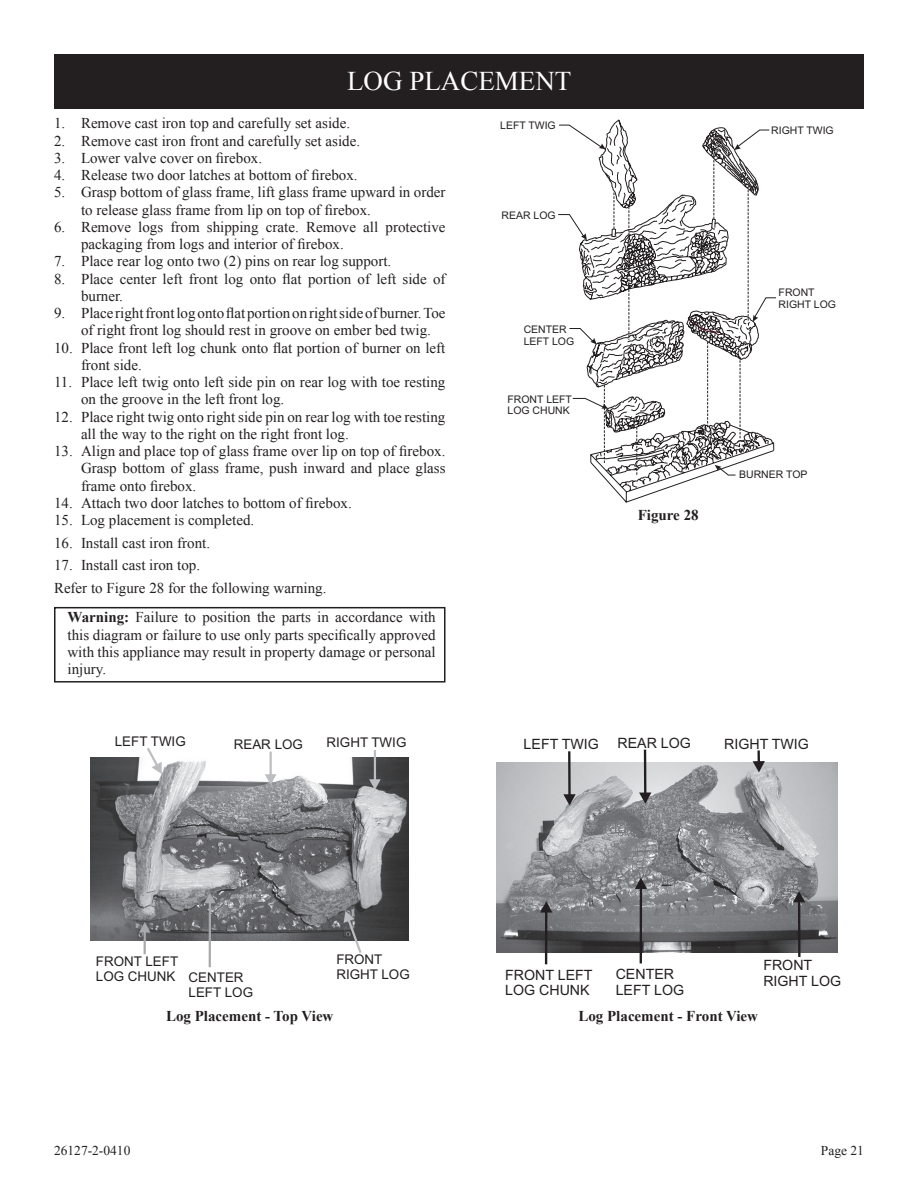
<style>
.page{position:relative;width:918px;height:1188px;background:#fff}
.page>*{position:absolute;margin:0;border:0;box-sizing:border-box;transform-origin:0 0}
.t1{font:27px "Times New Roman";color:#fff}
.t2{font:15px/17.2px "Times New Roman";color:#231f20}
.t3{font:700 15px "Times New Roman";color:#231f20}
.t4{font:14.25px/15.9px "Arial";color:#231f20}
.t5{font:13.5px "Times New Roman";color:#231f20}
.t6{font:13.35px/15px "Arial";color:#231f20}
.t7{font:10.5px/11.7px "Arial";color:#231f20}
.s1{font-weight:700}
</style>
<div class="page">
<div style="left:54px;top:607px;width:392px;height:76px;border:2px solid #231f20"></div>
<svg style="left:602px;top:476px;width:101px;height:26px"></svg>
<svg style="left:558px;top:120px;width:218px;height:356px"></svg>
<div style="left:54px;top:54px;width:810px;height:54px;background:#231f20"></div>
<img style="left:91px;top:758px;width:318px;height:183px">
<svg style="left:145px;top:748px;width:17px;height:26px"></svg>
<hr style="left:270px;top:752px;width:2px;height:23px;background:#bcbdc0">
<svg style="left:265px;top:774px;width:11px;height:11px"></svg>
<hr style="left:374px;top:750px;width:2px;height:30px;background:#bcbdc0">
<svg style="left:369px;top:779px;width:12px;height:11px"></svg>
<svg style="left:344px;top:911px;width:19px;height:42px"></svg>
<hr style="left:144px;top:932px;width:2px;height:22px;background:#a8a9ad">
<svg style="left:139px;top:922px;width:12px;height:11px"></svg>
<hr style="left:209px;top:902px;width:2px;height:65px;background:#a8a9ad">
<svg style="left:204px;top:893px;width:12px;height:10px"></svg>
<img style="left:496px;top:763px;width:341px;height:189px">
<hr style="left:545px;top:912px;width:2px;height:52px;background:#231f20">
<svg style="left:540px;top:901px;width:12px;height:12px"></svg>
<hr style="left:568px;top:751px;width:3px;height:44px;background:#231f20">
<svg style="left:563px;top:794px;width:13px;height:11px"></svg>
<hr style="left:644px;top:750px;width:2px;height:44px;background:#231f20">
<svg style="left:639px;top:793px;width:12px;height:11px"></svg>
<svg style="left:753px;top:750px;width:12px;height:22px"></svg>
<hr style="left:798px;top:901px;width:3px;height:56px;background:#231f20">
<svg style="left:793px;top:891px;width:12px;height:11px"></svg>
<hr style="left:640px;top:888px;width:2px;height:75px;background:#231f20">
<svg style="left:635px;top:878px;width:12px;height:11px"></svg>
<h1 class="t1" style="left:347px;top:63px;width:226px">LOG PLACEMENT</h1>
<p class="t2" style="left:54px;top:114px;width:298px">1. Remove cast iron top and carefully set aside.</p>
<p class="t2" style="left:54px;top:132px;width:308px">2. Remove cast iron front and carefully set aside.</p>
<p class="t2" style="left:54px;top:149px;width:210px">3. Lower valve cover on firebox.</p>
<p class="t2" style="left:54px;top:166px;width:305px">4. Release two door latches at bottom of firebox.</p>
<p class="t2" style="left:81px;top:183px;width:366px;text-indent:-27px">5. Grasp bottom of glass frame, lift glass frame upward in order to release glass frame from lip on top of firebox.</p>
<p class="t2" style="left:81px;top:218px;width:366px;text-indent:-27px">6. Remove logs from shipping crate. Remove all protective packaging from logs and interior of firebox.</p>
<p class="t2" style="left:54px;top:252px;width:339px">7. Place rear log onto two (2) pins on rear log support.</p>
<p class="t2" style="left:81px;top:270px;width:366px;text-indent:-27px">8. Place center left front log onto flat portion of left side of burner.</p>
<p class="t2" style="left:81px;top:304px;width:366px;text-indent:-27px">9. Place right front log onto flat portion on right side of burner. Toe of right front log should rest in groove on ember bed twig.</p>
<p class="t2" style="left:81px;top:339px;width:366px;text-indent:-27px">10. Place front left log chunk onto flat portion of burner on left front side.</p>
<p class="t2" style="left:81px;top:373px;width:366px;text-indent:-27px">11. Place left twig onto left side pin on rear log with toe resting on the groove in the left front log.</p>
<p class="t2" style="left:81px;top:408px;width:366px;text-indent:-27px">12. Place right twig onto right side pin on rear log with toe resting all the way to the right on the right front log.</p>
<p class="t2" style="left:81px;top:442px;width:366px;text-align:justify;text-indent:-27px">13. Align and place top of glass frame over lip on top of firebox.<br>Grasp bottom of glass frame, push inward and place glass frame onto firebox.</p>
<p class="t2" style="left:54px;top:494px;width:299px">14. Attach two door latches to bottom of firebox.</p>
<p class="t2" style="left:54px;top:511px;width:202px">15. Log placement is completed.</p>
<p class="t2" style="left:54px;top:534px;width:158px">16. Install cast iron front.</p>
<p class="t2" style="left:54px;top:554px;width:274px;line-height:22.6px">17. Install cast iron top.<br>Refer to Figure 28 for the following warning.</p>
<p class="t2" style="left:68px;top:609px;width:370px;text-align:justify"><span class="s1">Warning:</span> Failure to position the parts in accordance with this diagram or failure to use only parts specifically approved with this appliance may result in property damage or personal injury.</p>
<p class="t7" style="left:500px;top:121px;width:57px">LEFT TWIG</p>
<p class="t7" style="left:502px;top:210px;width:56px">REAR LOG</p>
<p class="t7" style="left:524px;top:325px;width:52px">CENTER<br>LEFT LOG</p>
<p class="t7" style="left:508px;top:394px;width:66px">FRONT LEFT<br>LOG CHUNK</p>
<p class="t7" style="left:771px;top:125px;width:64px">RIGHT TWIG</p>
<p class="t7" style="left:779px;top:288px;width:59px">FRONT<br>RIGHT LOG</p>
<p class="t3" style="left:638px;top:504px;width:62px">Figure 28</p>
<p class="t7" style="left:739px;top:470px;width:70px">BURNER TOP</p>
<p class="t6" style="left:115px;top:735px;width:72px">LEFT TWIG</p>
<p class="t6" style="left:234px;top:738px;width:71px">REAR LOG</p>
<p class="t6" style="left:327px;top:736px;width:81px">RIGHT TWIG</p>
<p class="t4" style="left:524px;top:738px;width:77px">LEFT TWIG</p>
<p class="t4" style="left:618px;top:737px;width:75px">REAR LOG</p>
<p class="t4" style="left:724px;top:737px;width:86px">RIGHT TWIG</p>
<p class="t6" style="left:96px;top:955px;width:84px">FRONT LEFT</p>
<p class="t6" style="left:96px;top:970px;width:149px">LOG CHUNK CENTER</p>
<p class="t6" style="left:189px;top:986px;width:66px">LEFT LOG</p>
<p class="t6" style="left:336px;top:953px;width:75px">FRONT<br>RIGHT LOG</p>
<p class="t4" style="left:505px;top:968px;width:89px">FRONT LEFT<br>LOG CHUNK</p>
<p class="t4" style="left:616px;top:967px;width:70px">CENTER<br>LEFT LOG</p>
<p class="t4" style="left:763px;top:959px;width:79px">FRONT<br>RIGHT LOG</p>
<p class="t3" style="left:166px;top:1006px;width:169px">Log Placement - Top View</p>
<p class="t3" style="left:578px;top:1006px;width:181px">Log Placement - Front View</p>
<p class="t5" style="left:54px;top:1142px;width:78px">26127-2-0410</p>
<p class="t5" style="left:821px;top:1142px;width:45px">Page 21</p>
</div>
